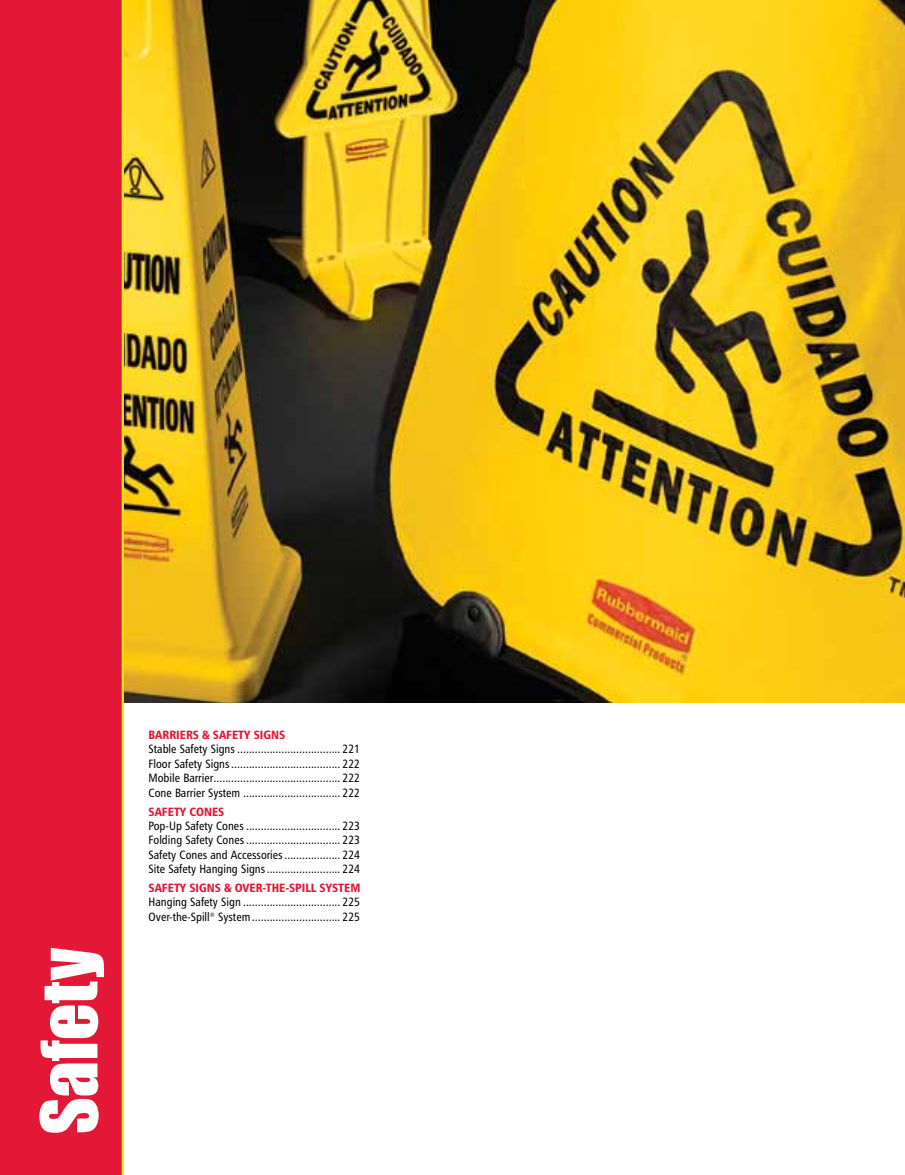
<style>
.page{position:relative;width:905px;height:1175px;background:#fff}
.page>*{position:absolute;margin:0;border:0;box-sizing:border-box;transform-origin:0 0}
.t1{font:72px "Impact";color:#fff}
.t2{font:12px/14.4px "Humanist 777 BT Roman Condensed B";color:#000;text-align:justify}
.t3{font:12px "Humanist 777 BT Black Condensed B";color:#e31837}
</style>
<div class="page">
<hr style="left:904px;top:1091px;width:1px;height:83px;background:#e31837">
<img style="left:124px;top:0;width:780px;height:702px">
<div style="left:0;top:0;width:123px;height:1174px;background:#e31837"></div>
<hr style="left:904px;top:0;width:1px;height:54px;background:#000">
<hr style="left:122px;top:0;width:2px;height:1174px;background:#ffe512">
<h1 class="t1" style="left:25px;top:1134px;width:188px;rotate:-90deg">Safety</h1>
<p class="t3" style="left:148px;top:727px;width:138px">BARRIERS &amp; SAFETY SIGNS</p>
<p class="t2" style="left:148px;top:741px;width:213px">Stable Safety Signs ................................... 221<br>Floor Safety Signs..................................... 222<br>Mobile Barrier........................................... 222<br>Cone Barrier System ................................. 222</p>
<p class="t3" style="left:148px;top:803px;width:77px">SAFETY CONES</p>
<p class="t2" style="left:148px;top:818px;width:213px">Pop-Up Safety Cones ................................ 223<br>Folding Safety Cones ................................ 223<br>Safety Cones and Accessories................... 224<br>Site Safety Hanging Signs......................... 224</p>
<p class="t3" style="left:148px;top:880px;width:213px">SAFETY SIGNS &amp; OVER-THE-SPILL SYSTEM</p>
<p class="t2" style="left:148px;top:894px;width:213px">Hanging Safety Sign ................................. 225<br>Over-the-Spill<sup>®</sup> System.............................. 225</p>
</div>
